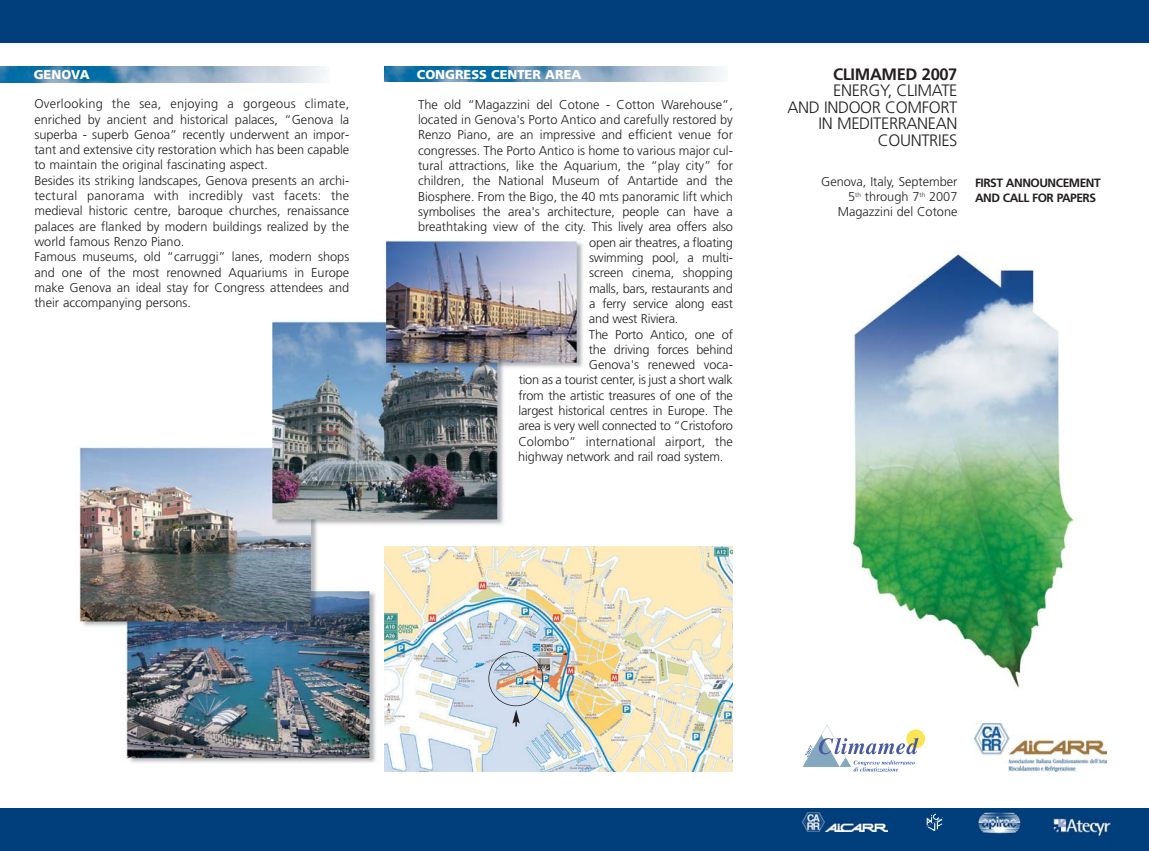
<style>
.page{position:relative;width:1149px;height:851px;background:#fff}
.page>*{position:absolute;margin:0;border:0;box-sizing:border-box;transform-origin:0 0}
.t1{font:300 16.5px/16.5px "Frutiger";letter-spacing:-.02em;color:#231f20;text-align:right}
.t2{font:700 16.5px "Frutiger";letter-spacing:-.02em;color:#231f20}
.t3{font:300 12.75px/15.3px "Frutiger";color:#231f20;text-align:right}
.t4{font:900 12.75px "Frutiger";color:#fff}
.t5{font:700 12px/14.4px "Frutiger";letter-spacing:-.04em;color:#231f20}
</style>
<div class="page">
<img style="left:852px;top:252px;width:222px;height:436px">
<img style="left:974px;top:723px;width:132px;height:48px">
<div style="left:0;top:808px;width:1148px;height:42px;background:#003e7c"></div>
<img style="left:926px;top:813px;width:16px;height:18px">
<img style="left:1053px;top:817px;width:56px;height:19px">
<img style="left:976px;top:811px;width:45px;height:22px">
<div style="left:795px;top:812px;width:97px;height:23px;background:linear-gradient(to right,#003d7c,#023f7d)"></div>
<img style="left:801px;top:812px;width:85px;height:19px">
<div style="left:906px;top:729px;width:18px;height:19px;background:#f9e556;border-radius:50%"></div>
<svg style="left:802px;top:725px;width:116px;height:46px"></svg>
<div style="left:0;top:0;width:1148px;height:43px;background:#003e7c"></div>
<img style="left:0;top:67px;width:326px;height:15px">
<img style="left:384px;top:66px;width:340px;height:15px">
<img style="left:587px;top:546px;width:145px;height:225px">
<img style="left:76px;top:240px;width:511px;height:532px">
<p class="t4" style="left:34px;top:70px;width:57px">GENOVA</p>
<p class="t4" style="left:416px;top:69px;width:166px">CONGRESS CENTER AREA</p>
<p class="t3" style="left:34px;top:97px;width:316px;text-align:left">Overlooking the sea, enjoying a gorgeous climate, enriched by ancient and historical palaces, “Genova la superba - superb Genoa” recently underwent an impor&shy;tant and extensive city restoration which has been capable to maintain the original fascinating aspect.<br>Besides its striking landscapes, Genova presents an archi&shy;tectural panorama with incredibly vast facets: the medieval historic centre, baroque churches, renaissance palaces are flanked by modern buildings realized by the world famous Renzo Piano.<br>Famous museums, old “carruggi” lanes, modern shops and one of the most renowned Aquariums in Europe make Genova an ideal stay for Congress attendees and their accompanying persons.</p>
<p class="t3" style="left:418px;top:98px;width:316px">The old “Magazzini del Cotone - Cotton Warehouse”,</p>
<p class="t3" style="left:418px;top:113px;width:316px">located in Genova's Porto Antico and carefully restored by</p>
<p class="t3" style="left:418px;top:128px;width:316px">Renzo Piano, are an impressive and efficient venue for</p>
<p class="t3" style="left:418px;top:144px;width:316px">congresses. The Porto Antico is home to various major cul-</p>
<p class="t3" style="left:418px;top:159px;width:316px">tural attractions, like the Aquarium, the “play city” for</p>
<p class="t3" style="left:418px;top:174px;width:316px">children, the National Museum of Antartide and the</p>
<p class="t3" style="left:418px;top:189px;width:316px">Biosphere. From the Bigo, the 40 mts panoramic lift which</p>
<p class="t3" style="left:418px;top:205px;width:316px">symbolises the area's architecture, people can have a</p>
<p class="t3" style="left:418px;top:220px;width:316px">breathtaking view of the city. This lively area offers also</p>
<p class="t3" style="left:589px;top:235px;width:145px">open air theatres, a floating</p>
<p class="t3" style="left:589px;top:251px;width:145px">swimming pool, a multi-</p>
<p class="t3" style="left:589px;top:266px;width:145px">screen cinema, shopping</p>
<p class="t3" style="left:589px;top:281px;width:145px">malls, bars, restaurants and</p>
<p class="t3" style="left:589px;top:297px;width:145px">a ferry service along east</p>
<p class="t3" style="left:588px;top:312px;width:91px">and west Riviera.</p>
<p class="t3" style="left:588px;top:327px;width:145px">The Porto Antico, one of</p>
<p class="t3" style="left:588px;top:342px;width:145px">the driving forces behind</p>
<p class="t3" style="left:588px;top:358px;width:146px">Genova's renewed voca-</p>
<p class="t3" style="left:518px;top:373px;width:216px">tion as a tourist center, is just a short walk</p>
<p class="t3" style="left:518px;top:388px;width:216px">from the artistic treasures of one of the</p>
<p class="t3" style="left:518px;top:404px;width:216px">largest historical centres in Europe. The</p>
<p class="t3" style="left:518px;top:419px;width:216px">area is very well connected to “Cristoforo</p>
<p class="t3" style="left:518px;top:434px;width:216px">Colombo” international airport, the</p>
<p class="t3" style="left:518px;top:450px;width:206px">highway network and rail road system.</p>
<p class="t2" style="left:832px;top:67px;width:126px">CLIMAMED 2007</p>
<p class="t1" style="left:787px;top:83px;width:171px">ENERGY, CLIMATE<br>AND INDOOR COMFORT<br>IN MEDITERRANEAN<br>COUNTRIES</p>
<p class="t3" style="left:820px;top:175px;width:138px">Genova, Italy, September<br>5<sup>th</sup> through 7<sup>th</sup> 2007<br>Magazzini del Cotone</p>
<p class="t5" style="left:974px;top:177px;width:127px">FIRST ANNOUNCEMENT<br>AND CALL FOR PAPERS</p>
</div>
